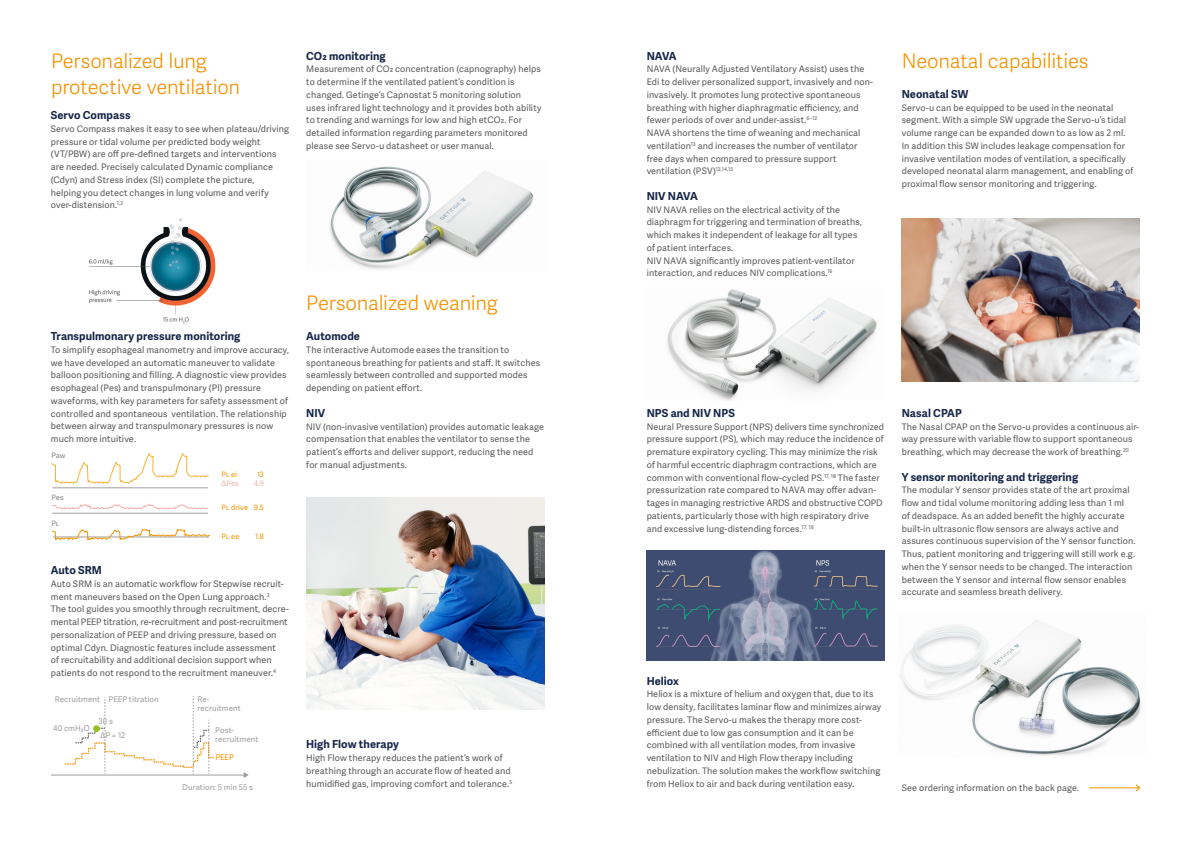
<style>
.page{position:relative;width:1191px;height:842px;background:#fff}
.page>*{position:absolute;margin:0;border:0;box-sizing:border-box;transform-origin:0 0}
.t1{font:300 20px/25.5px "Adelle Sans";letter-spacing:-.01em;color:#f39200}
.t2{font:700 11px "Adelle Sans";letter-spacing:.005em;color:#18284a}
.t3{font:9px/12.8px "Adelle Sans";letter-spacing:.01em;color:#595857}
.t4{font:7.9px/8.7px "Adelle Sans";letter-spacing:.005em;color:#9d9d9c}
.t5{font:7.9px "Adelle Sans";color:#f39200}
.t6{font:7.4px "Adelle Sans";color:#f39200}
.t7{font:7.4px "Adelle Sans";color:#878787}
.t8{font:7.4px "Adelle Sans";color:#f6b0a9}
</style>
<div class="page">
<img style="left:89px;top:219px;width:127px;height:104px">
<svg style="left:51px;top:453px;width:158px;height:61px"></svg>
<svg style="left:52px;top:528px;width:158px;height:13px"></svg>
<hr style="left:51px;top:775px;width:193px;height:1px;background:#9d9d9c">
<svg style="left:244px;top:772px;width:5px;height:6px"></svg>
<svg style="left:64px;top:696px;width:150px;height:78px"></svg>
<img style="left:329px;top:166px;width:205px;height:104px">
<img style="left:306px;top:498px;width:238px;height:212px">
<img style="left:900px;top:620px;width:241px;height:136px">
<hr style="left:1089px;top:787px;width:50px;height:1px;background:#f39200">
<svg style="left:1135px;top:784px;width:5px;height:8px"></svg>
<img style="left:667px;top:289px;width:210px;height:111px">
<img style="left:901px;top:218px;width:239px;height:164px">
<img style="left:646px;top:550px;width:238px;height:110px">
<h1 class="t1" style="left:51px;top:49px;width:191px">Personalized lung protective ventilation</h1>
<p class="t2" style="left:51px;top:109px;width:81px">Servo Compass</p>
<p class="t3" style="left:51px;top:123px;width:240px">Servo Compass makes it easy to see when plateau/driving pressure or tidal volume per predicted body weight (VT/PBW) are off pre-defined targets and interventions are needed. Precisely calculated Dynamic compliance (Cdyn) and Stress index (SI) complete the picture,<br>helping you detect changes in lung volume and verify over-distension.<sup>1,2</sup></p>
<p class="t2" style="left:306px;top:49px;width:81px">CO2 monitoring</p>
<p class="t3" style="left:306px;top:63px;width:237px">Measurement of CO2 concentration (capnography) helps to determine if the ventilated patient’s condition is changed. Getinge’s Capnostat 5 monitoring solution uses infrared light technology and it provides both ability to trending and warnings for low and high etCO2. For detailed information regarding parameters monitored please see Servo-u datasheet or user manual.</p>
<p class="t2" style="left:51px;top:330px;width:191px">Transpulmonary pressure monitoring</p>
<p class="t3" style="left:51px;top:344px;width:240px">To simplify esophageal manometry and improve accuracy, we have developed an automatic maneuver to validate balloon positioning and filling. A diagnostic view provides esophageal (Pes) and transpulmonary (Pl) pressure waveforms, with key parameters for safety assessment of controlled and spontaneous ventilation. The relationship between airway and transpulmonary pressures is now much more intuitive.</p>
<p class="t7" style="left:51px;top:450px;width:16px">Paw</p>
<p class="t7" style="left:51px;top:492px;width:14px">Pes</p>
<p class="t7" style="left:51px;top:518px;width:9px">Pl</p>
<p class="t6" style="left:222px;top:469px;width:17px">Pl ei</p>
<p class="t8" style="left:222px;top:478px;width:19px">∆Pes</p>
<p class="t6" style="left:257px;top:469px;width:8px">13</p>
<p class="t8" style="left:254px;top:478px;width:12px">4.9</p>
<p class="t6" style="left:222px;top:502px;width:44px">Pl drive 9.5</p>
<p class="t6" style="left:222px;top:531px;width:19px">Pl ee</p>
<p class="t6" style="left:255px;top:531px;width:10px">1.8</p>
<p class="t2" style="left:51px;top:563px;width:53px">Auto SRM</p>
<p class="t3" style="left:51px;top:577px;width:240px">Auto SRM is an automatic workflow for Stepwise recruit&shy;ment maneuvers based on the Open Lung approach.<sup>3<br></sup>The tool guides you smoothly through recruitment, decre&shy;mental PEEP titration, re-recruitment and post-recruitment personalization of PEEP and driving pressure, based on optimal Cdyn. Diagnostic features include assessment<br>of recruitability and additional decision support when patients do not respond to the recruitment maneuver.<sup>4</sup></p>
<p class="t4" style="left:55px;top:695px;width:105px">Recruitment PEEP titration</p>
<p class="t4" style="left:197px;top:695px;width:45px">Re&shy;recruitment</p>
<p class="t4" style="left:215px;top:726px;width:45px">Post&shy;recruitment</p>
<p class="t4" style="left:53px;top:723px;width:38px">40 cmH₂O</p>
<p class="t4" style="left:98px;top:714px;width:28px;line-height:14.2px">30 s<br>ΔP = 12</p>
<p class="t5" style="left:215px;top:751px;width:20px">PEEP</p>
<p class="t4" style="left:182px;top:783px;width:72px">Duration: 5 min 55 s</p>
<h1 class="t1" style="left:306px;top:291px;width:193px">Personalized weaning</h1>
<p class="t2" style="left:306px;top:330px;width:55px">Automode</p>
<p class="t3" style="left:306px;top:344px;width:235px">The interactive Automode eases the transition to spontaneous breathing for patients and staff. It switches seamlessly between controlled and supported modes depending on patient effort.</p>
<p class="t2" style="left:306px;top:406px;width:20px">NIV</p>
<p class="t3" style="left:306px;top:420px;width:239px">NIV (non-invasive ventilation) provides automatic leakage compensation that enables the ventilator to sense the patient’s efforts and deliver support, reducing the need for manual adjustments.</p>
<p class="t2" style="left:306px;top:738px;width:94px">High Flow therapy</p>
<p class="t3" style="left:306px;top:752px;width:208px">High Flow therapy reduces the patient’s work of breathing through an accurate flow of heated and humidified gas, improving comfort and tolerance.<sup>5</sup></p>
<p class="t2" style="left:646px;top:49px;width:32px">NAVA</p>
<p class="t3" style="left:646px;top:63px;width:228px">NAVA (Neurally Adjusted Ventilatory Assist) uses the Edi to deliver personalized support, invasively and non&shy;invasively. It promotes lung protective spontaneous breathing with higher diaphragmatic efficiency, and fewer periods of over and under-assist.<sup>6–12<br></sup>NAVA shortens the time of weaning and mechanical ventilation<sup>13</sup> and increases the number of ventilator free days when compared to pressure support ventilation (PSV)<sup>13,14,15</sup></p>
<p class="t2" style="left:646px;top:189px;width:53px">NIV NAVA</p>
<p class="t3" style="left:646px;top:203px;width:217px">NIV NAVA relies on the electrical activity of the diaphragm for triggering and termination of breaths, which makes it independent of leakage for all types of patient interfaces.<br>NIV NAVA significantly improves patient-ventilator interaction, and reduces NIV complications.<sup>16</sup></p>
<h1 class="t1" style="left:901px;top:49px;width:188px">Neonatal capabilities</h1>
<p class="t2" style="left:901px;top:87px;width:68px">Neonatal SW</p>
<p class="t3" style="left:901px;top:101px;width:233px">Servo-u can be equipped to be used in the neonatal segment. With a simple SW upgrade the Servo-u’s tidal volume range can be expanded down to as low as 2 ml.<br>In addition this SW includes leakage compensation for invasive ventilation modes of ventilation, a specifically developed neonatal alarm management, and enabling of proximal flow sensor monitoring and triggering.</p>
<p class="t2" style="left:646px;top:406px;width:90px">NPS and NIV NPS</p>
<p class="t3" style="left:646px;top:420px;width:239px">Neural Pressure Support (NPS) delivers time synchronized pressure support (PS), which may reduce the incidence of premature expiratory cycling. This may minimize the risk of harmful eccentric diaphragm contractions, which are common with conventional flow-cycled PS.<sup>17,</sup> <sup>18</sup> The faster pressurization rate compared to NAVA may offer advan&shy;tages in managing restrictive ARDS and obstructive COPD patients, particularly those with high respiratory drive and excessive lung-distending forces.<sup>17,</sup> <sup>19</sup></p>
<p class="t2" style="left:901px;top:406px;width:62px">Nasal CPAP</p>
<p class="t3" style="left:901px;top:420px;width:239px">The Nasal CPAP on the Servo-u provides a continuous air&shy;way pressure with variable flow to support spontaneous breathing, which may decrease the work of breathing.<sup>20</sup></p>
<p class="t2" style="left:901px;top:470px;width:178px">Y sensor monitoring and triggering</p>
<p class="t3" style="left:901px;top:484px;width:235px">The modular Y sensor provides state of the art proximal flow and tidal volume monitoring adding less than 1 ml<br>of deadspace. As an added benefit the highly accurate built-in ultrasonic flow sensors are always active and assures continuous supervision of the Y sensor function.<br>Thus, patient monitoring and triggering will still work e.g. when the Y sensor needs to be changed. The interaction between the Y sensor and internal flow sensor enables accurate and seamless breath delivery.</p>
<p class="t2" style="left:646px;top:674px;width:34px">Heliox</p>
<p class="t3" style="left:646px;top:688px;width:236px">Heliox is a mixture of helium and oxygen that, due to its low density, facilitates laminar flow and minimizes airway pressure. The Servo-u makes the therapy more cost&shy;efficient due to low gas consumption and it can be combined with all ventilation modes, from invasive ventilation to NIV and High Flow therapy including nebulization. The solution makes the workflow switching from Heliox to air and back during ventilation easy.</p>
<p class="t3" style="left:901px;top:782px;width:179px">See ordering information on the back page.</p>
</div>
